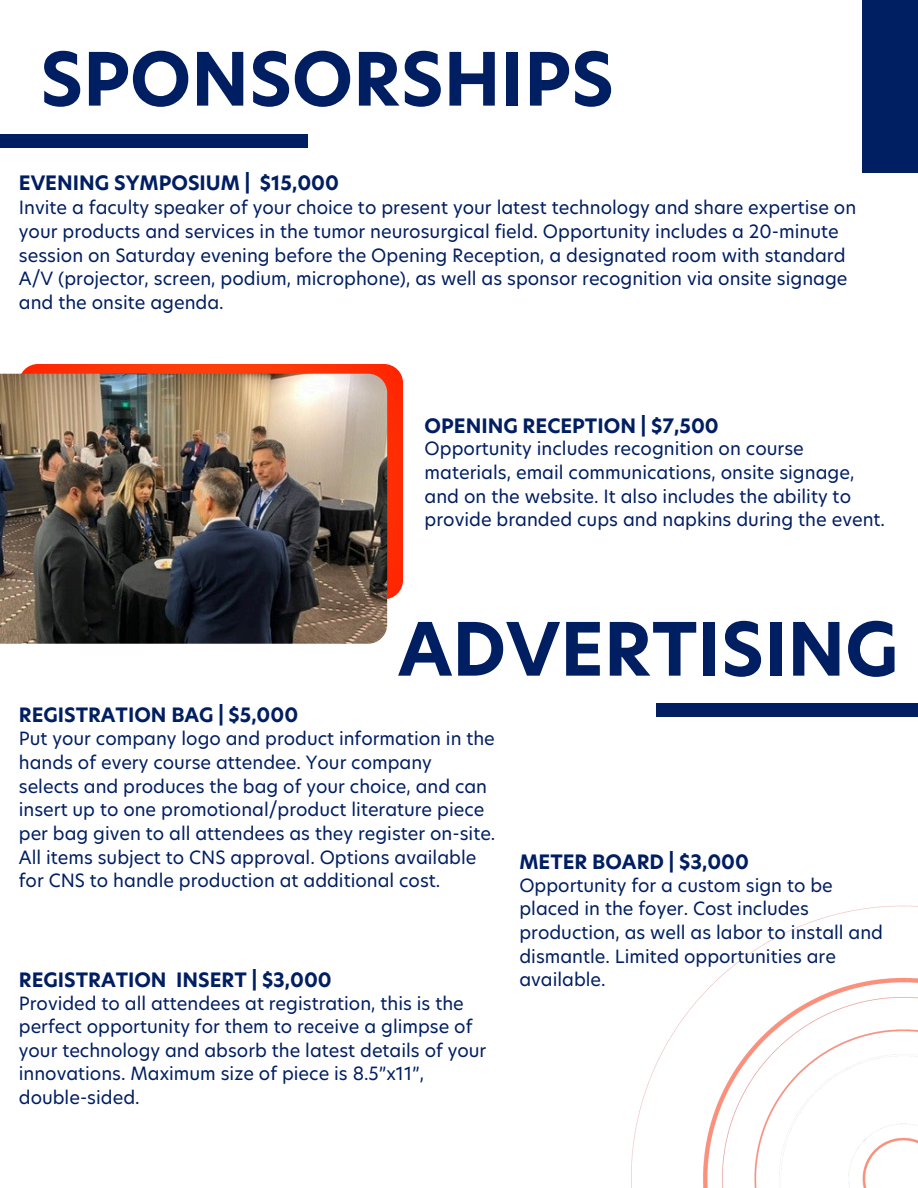
<style>
.page{position:relative;width:918px;height:1188px;background:#fff}
.page>*{position:absolute;margin:0;border:0;box-sizing:border-box;transform-origin:0 0}
.t1{font:700 72px "Hero New";color:#001e62}
.t2{font:700 19.5px "Hero New";color:#001e62}
.t3{font:18px/23.7px "New Hero";color:#001e62}
</style>
<div class="page">
<div style="left:0;top:134px;width:308px;height:13px;background:#001e62"></div>
<img style="left:631px;top:905px;width:287px;height:283px">
<div style="left:656px;top:704px;width:262px;height:13px;background:#001e62"></div>
<div style="left:862px;top:0;width:56px;height:172px;background:#001e62"></div>
<svg style="left:19px;top:364px;width:384px;height:235px;background:#fc3107"></svg>
<img style="left:0;top:374px;width:387px;height:270px">
<p class="t1" style="left:40px;top:30px;width:575px">SPONSORSHIPS</p>
<p class="t2" style="left:19px;top:169px;width:322px">EVENING SYMPOSIUM | $15,000</p>
<p class="t3" style="left:19px;top:197px;width:839px">Invite a faculty speaker of your choice to present your latest technology and share expertise on your products and services in the tumor neurosurgical field. Opportunity includes a 20-minute session on Saturday evening before the Opening Reception, a designated room with standard A/V (projector, screen, podium, microphone), as well as sponsor recognition via onsite signage and the onsite agenda.</p>
<p class="t2" style="left:425px;top:412px;width:296px">OPENING RECEPTION | $7,500</p>
<h1 class="t3" style="left:425px;top:438px;width:462px">Opportunity includes recognition on course materials, email communications, onsite signage, and on the website. It also includes the ability to provide branded cups and napkins during the event.</h1>
<p class="t1" style="left:398px;top:600px;width:502px">ADVERTISING</p>
<h1 class="t2" style="left:19px;top:701px;width:281px">REGISTRATION BAG | $5,000</h1>
<p class="t3" style="left:19px;top:728px;width:478px">Put your company logo and product information in the hands of every course attendee. Your company selects and produces the bag of your choice, and can insert up to one promotional/product literature piece per bag given to all attendees as they register on-site.<br>All items subject to CNS approval. Options available for CNS to handle production at additional cost.</p>
<p class="t2" style="left:19px;top:967px;width:314px">REGISTRATION INSERT | $3,000</p>
<p class="t3" style="left:19px;top:992px;width:469px">Provided to all attendees at registration, this is the perfect opportunity for them to receive a glimpse of your technology and absorb the latest details of your innovations. Maximum size of piece is 8.5”x11”, double-sided.</p>
<p class="t2" style="left:519px;top:849px;width:231px">METER BOARD | $3,000</p>
<p class="t3" style="left:519px;top:874px;width:365px">Opportunity for a custom sign to be placed in the foyer. Cost includes production, as well as labor to install and dismantle. Limited opportunities are available.</p>
</div>
